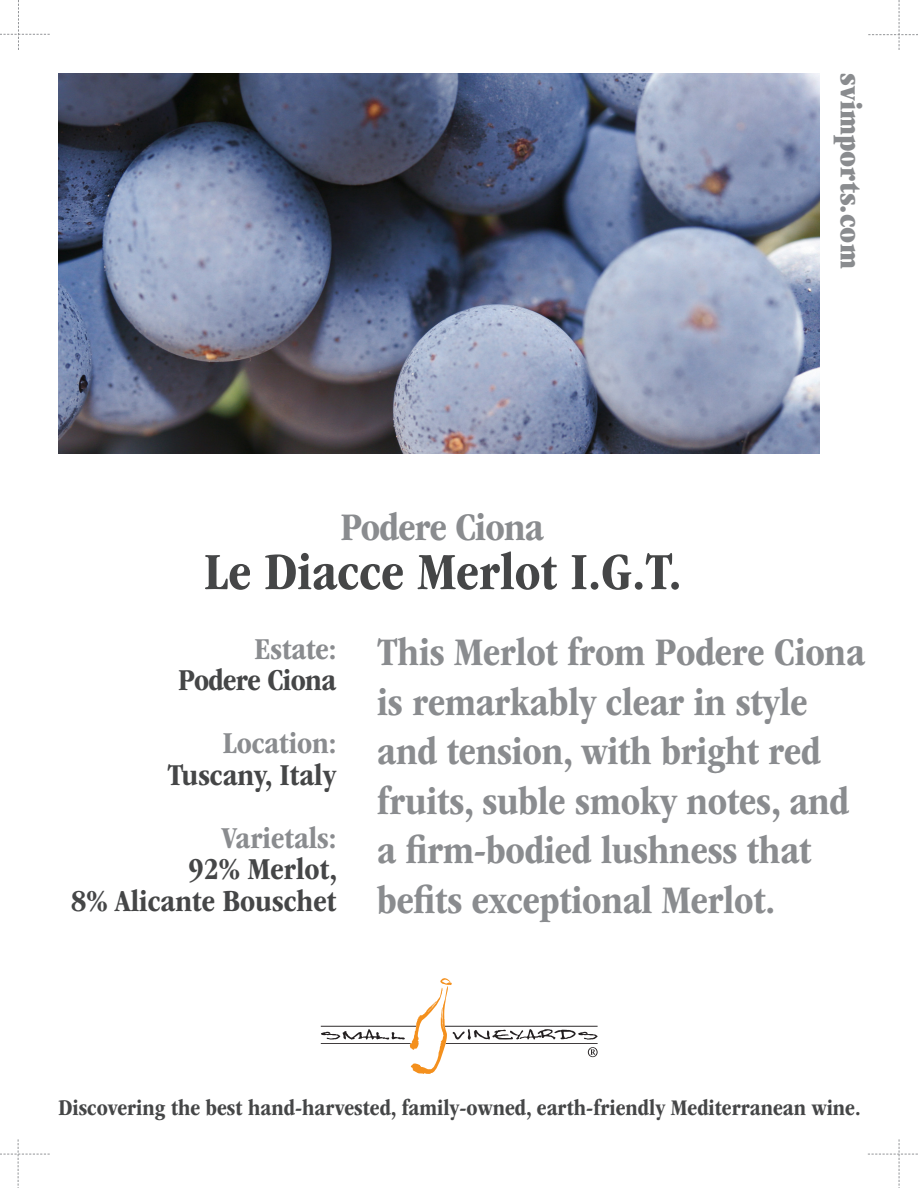
<style>
.page{position:relative;width:918px;height:1188px;background:#fff}
.page>*{position:absolute;margin:0;border:0;box-sizing:border-box;transform-origin:0 0}
.Paragraph_Style_1{font:700 condensed 54px "ITC Garamond Std";color:#454647}
.t1{font:700 condensed 40.5px/49.5px "ITC Garamond Std";letter-spacing:-.005em;color:#8a8c8f}
.t2{font:700 condensed 31.5px "ITC Garamond Std";color:#454647}
.t3{font:700 condensed 31.5px "ITC Garamond Std";letter-spacing:-.005em;color:#8a8c8f}
.t4{font:700 condensed 31.5px "ITC Garamond Std";letter-spacing:-.02em;color:#454647}
.t5{font:31.2px "ITC Garamond Std Ult Narrow";color:#8a8c8f}
.t6{font:700 condensed 23.1px "ITC Garamond Std";color:#454647}
</style>
<div class="page">
<img style="left:58px;top:73px;width:762px;height:381px">
<svg style="left:321px;top:978px;width:277px;height:96px"></svg>
<svg style="left:0;top:1139px;width:50px;height:49px"></svg>
<svg style="left:0;top:0;width:50px;height:50px"></svg>
<svg style="left:868px;top:1139px;width:50px;height:49px"></svg>
<svg style="left:868px;top:0;width:50px;height:50px"></svg>
<p class="t1" style="left:340px;top:502px;width:205px">Podere Ciona</p>
<p class="Paragraph_Style_1" style="left:204px;top:542px;width:479px">Le Diacce Merlot I.G.T.</p>
<p class="t5" style="left:868px;top:73px;width:197px;rotate:90deg">svimports.com</p>
<p class="t3" style="left:255px;top:631px;width:83px">Estate:</p>
<p class="t4" style="left:178px;top:663px;width:160px">Podere Ciona</p>
<p class="t3" style="left:223px;top:726px;width:115px">Location:</p>
<p class="t2" style="left:168px;top:757px;width:170px">Tuscany, Italy</p>
<p class="t3" style="left:221px;top:820px;width:117px">Varietals:</p>
<p class="t2" style="left:189px;top:852px;width:150px">92% Merlot,</p>
<p class="t2" style="left:71px;top:883px;width:267px">8% Alicante Bouschet</p>
<p class="t1" style="left:377px;top:628px;width:489px">This Merlot from Podere Ciona is remarkably clear in style and tension, with bright red fruits, suble smoky notes, and a firm-bodied lushness that befits exceptional Merlot.</p>
<p class="t6" style="left:58px;top:1095px;width:804px">Discovering the best hand-harvested, family-owned, earth-friendly Mediterranean wine.</p>
</div>
